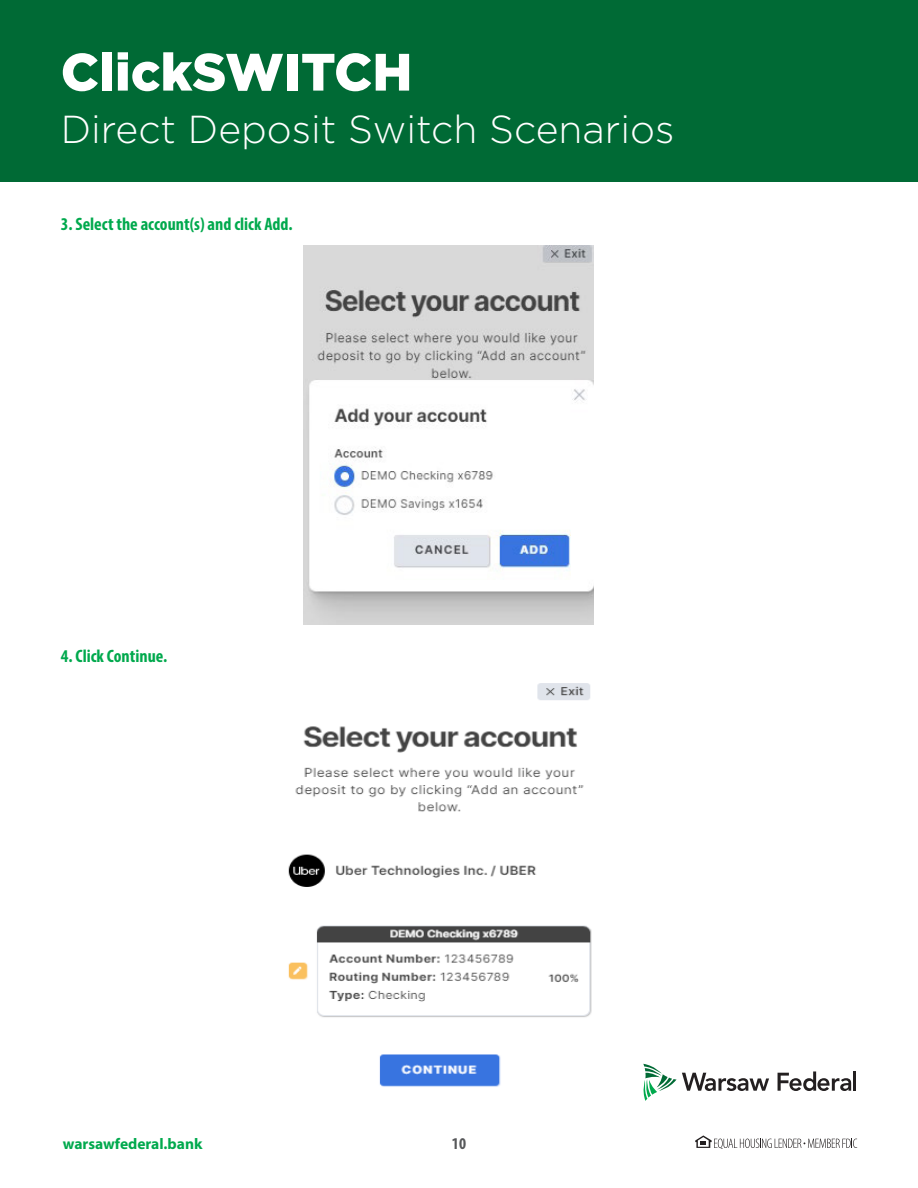
<style>
.page{position:relative;width:918px;height:1188px;background:#fff}
.page>*{position:absolute;margin:0;border:0;box-sizing:border-box;transform-origin:0 0}
.t1{font:900 52.5px "Gotham";color:#fff}
.t2{font:300 39px "Gotham";color:#fff}
.t3{font:700 condensed 18px "Myriad Pro";color:#00a94d}
.t4{font:700 condensed 16.5px "Myriad Pro";color:#57585a}
.t5{font:700 15.45px "Myriad Pro";color:#00a94d}
</style>
<div class="page">
<div style="left:0;top:0;width:918px;height:181px;background:#006a35"></div>
<svg style="left:643px;top:1064px;width:126px;height:37px"></svg>
<svg style="left:778px;top:1071px;width:73px;height:20px"></svg>
<hr style="left:853px;top:1071px;width:3px;height:20px;background:#231f20">
<svg style="left:695px;top:1135px;width:162px;height:14px"></svg>
<img style="left:303px;top:245px;width:291px;height:379px">
<img style="left:288px;top:683px;width:304px;height:404px">
<h1 class="t1" style="left:61px;top:36px;width:353px">ClickSWITCH</h1>
<h2 class="t2" style="left:61px;top:104px;width:615px">Direct Deposit Switch Scenarios</h2>
<p class="t3" style="left:61px;top:212px;width:233px">3. Select the account(s) and click Add.</p>
<p class="t3" style="left:61px;top:645px;width:108px">4. Click Continue.</p>
<p class="t5" style="left:63px;top:1133px;width:141px">warsawfederal.bank</p>
<p class="t4" style="left:452px;top:1133px;width:16px">10</p>
</div>
